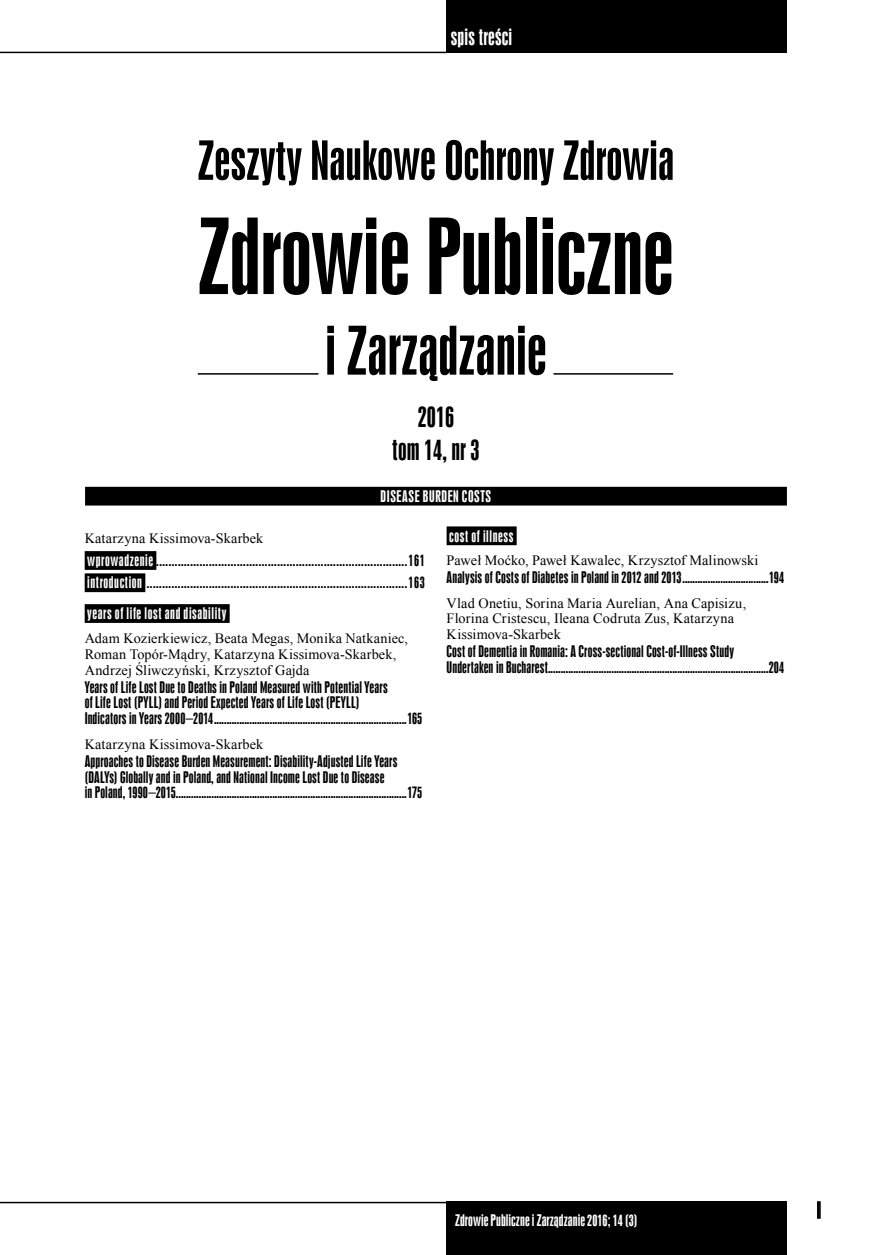
<style>
.page{position:relative;width:872px;height:1255px;background:#fff}
.page>*{position:absolute;margin:0;border:0;box-sizing:border-box;transform-origin:0 0}
.t1{font:97.8px "Swis 924 EU Normal";letter-spacing:-.005em;color:#000}
.t2{font:62.55px "Swis 924 EU Normal";color:#000}
.t3{font:50.4px "Swis 924 EU Normal";color:#000}
.t4{font:27px/32.4px "Swis 924 EU Normal";color:#000;text-align:center}
.t5{font:21px "Swis 924 EU Normal";letter-spacing:.01em;color:#fff}
.t6{font:21px "Swis 924 EU Normal";color:#000}
.t7{font:15px/15.9px "Swis 924 EU Normal";letter-spacing:.01em;color:#000}
.t8{font:15px/22.2px "Swis 924 EU Normal";letter-spacing:.04em;color:#000}
.t9{font:15px "Swis 924 EU Normal";letter-spacing:.04em;color:#fff}
.t10{font:15px "Swis 924 EU Normal";letter-spacing:.005em;color:#fff}
.t11{font:14.25px/15.8px "Times New Roman";letter-spacing:.01em;color:#000}
.s1{color:#fff}
</style>
<div class="page">
<div style="left:817px;top:1201px;width:3px;height:17px;border:1px solid #000"></div>
<div style="left:446px;top:0;width:341px;height:53px;background:#000"></div>
<div style="left:446px;top:1201px;width:341px;height:53px;background:#000"></div>
<hr style="left:0;top:52px;width:446px;height:1px;background:#000">
<hr style="left:0;top:1201px;width:446px;height:2px;background:#000">
<hr style="left:198px;top:373px;width:120px;height:1px;background:#000">
<hr style="left:553px;top:373px;width:120px;height:1px;background:#000">
<div style="left:85px;top:551px;width:71px;height:19px;background:#000"></div>
<div style="left:85px;top:573px;width:60px;height:19px;background:#000"></div>
<div style="left:85px;top:604px;width:145px;height:19px;background:#000"></div>
<div style="left:446px;top:526px;width:70px;height:19px;background:#000"></div>
<div style="left:85px;top:487px;width:702px;height:18px;background:#000"></div>
<h3 class="t5" style="left:451px;top:24px;width:63px">spis treści</h3>
<h3 class="t3" style="left:198px;top:130px;width:478px">Zeszyty Naukowe Ochrony Zdrowia</h3>
<h1 class="t1" style="left:198px;top:198px;width:477px">Zdrowie Publiczne</h1>
<h2 class="t2" style="left:325px;top:313px;width:223px">i Zarządzanie</h2>
<h3 class="t4" style="left:392px;top:401px;width:89px">2016<br>tom 14, nr 3</h3>
<p class="t9" style="left:380px;top:487px;width:112px">DISEASE BURDEN COSTS</p>
<p class="t11" style="left:85px;top:530px;width:180px">Katarzyna Kissimova-Skarbek</p>
<p class="t8" style="left:87px;top:549px;width:339px"><span class="s1">wprowadzenie</span> .................................................................................161 <span class="s1">introduction</span> ....................................................................................163</p>
<p class="t9" style="left:87px;top:604px;width:141px">years of life lost and disability</p>
<p class="t11" style="left:85px;top:630px;width:325px">Adam Kozierkiewicz, Beata Megas, Monika Natkaniec,<br>Roman Topór-Mądry, Katarzyna Kissimova-Skarbek,<br>Andrzej Śliwczyński, Krzysztof Gajda</p>
<p class="t7" style="left:85px;top:679px;width:339px">Years of Life Lost Due to Deaths in Poland Measured with Potential Years<br>of Life Lost (PYLL) and Period Expected Years of Life Lost (PEYLL)<br>Indicators in Years 2000–2014............................................................................165</p>
<p class="t11" style="left:85px;top:735px;width:180px">Katarzyna Kissimova-Skarbek</p>
<p class="t7" style="left:85px;top:753px;width:339px">Approaches to Disease Burden Measurement: Disability-Adjusted Life Years (DALYs) Globally and in Poland, and National Income Lost Due to Disease<br>in Poland, 1990–2015...........................................................................................175</p>
<p class="t9" style="left:449px;top:526px;width:66px">cost of illness</p>
<p class="t11" style="left:446px;top:552px;width:313px">Paweł Moćko, Paweł Kawalec, Krzysztof Malinowski</p>
<p class="t7" style="left:446px;top:570px;width:339px">Analysis of Costs of Diabetes in Poland in 2012 and 2013..................................194</p>
<p class="t11" style="left:446px;top:594px;width:301px">Vlad Onetiu, Sorina Maria Aurelian, Ana Capisizu,<br>Florina Cristescu, Ileana Codruta Zus, Katarzyna<br>Kissimova-Skarbek</p>
<p class="t7" style="left:446px;top:643px;width:339px">Cost of Dementia in Romania: A Cross-sectional Cost-of-Illness Study<br>Undertaken in Bucharest.......................................................................................204</p>
<p class="t10" style="left:455px;top:1211px;width:184px">Zdrowie Publiczne i Zarządzanie 2016; 14 (3)</p>
<h3 class="t6" style="left:816px;top:1197px;width:6px">I</h3>
</div>
